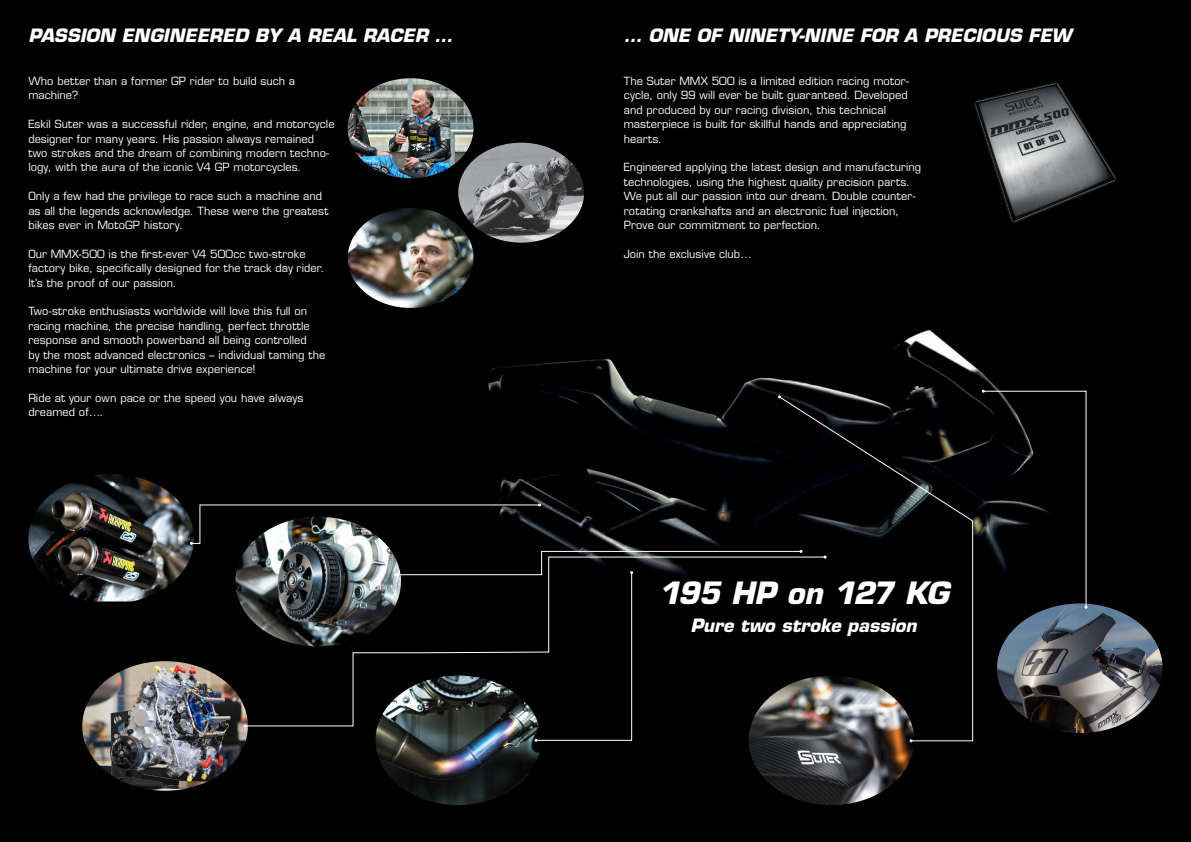
<style>
.page{position:relative;width:1191px;height:842px;background:#000}
.page>*{position:absolute;margin:0;border:0;box-sizing:border-box;transform-origin:0 0}
.t1{font:italic 700 30px "Eurostile LT Std";letter-spacing:-.035em;color:#fff}
.t2{font:italic 700 18px "Eurostile LT Std";color:#fff}
.t3{font:11px/14.4px "Eurostile LT Std";letter-spacing:.005em;color:#fff}
</style>
<div class="page">
<img style="left:974px;top:82px;width:142px;height:141px">
<img style="left:488px;top:329px;width:511px;height:312px">
<img style="left:348px;top:78px;width:125px;height:100px">
<img style="left:28px;top:474px;width:162px;height:127px">
<img style="left:997px;top:603px;width:165px;height:130px">
<img style="left:375px;top:742px;width:165px;height:63px">
<img style="left:749px;top:741px;width:165px;height:64px">
<img style="left:82px;top:661px;width:163px;height:130px">
<img style="left:458px;top:143px;width:126px;height:100px">
<img style="left:348px;top:208px;width:125px;height:100px">
<svg style="left:190px;top:503px;width:612px;height:239px"></svg>
<svg style="left:778px;top:396px;width:195px;height:345px"></svg>
<svg style="left:981px;top:390px;width:106px;height:219px"></svg>
<p class="t2" style="left:28px;top:24px;width:426px">PASSION ENGINEERED BY A REAL RACER …</p>
<p class="t2" style="left:624px;top:24px;width:449px">… ONE OF NINETY-NINE FOR A PRECIOUS FEW</p>
<p class="t3" style="left:624px;top:74px;width:286px">The Suter MMX 500 is a limited edition racing motor&shy;cycle, only 99 will ever be built guaranteed. Developed and produced by our racing division, this technical masterpiece is built for skillful hands and appreciating hearts.</p>
<p class="t3" style="left:624px;top:160px;width:299px">Engineered applying the latest design and manufacturing technologies, using the highest quality precision parts.<br>We put all our passion into our dream. Double counter&shy;rotating crankshafts and an electronic fuel injection, Prove our commitment to perfection.</p>
<p class="t3" style="left:624px;top:247px;width:129px">Join the exclusive club…</p>
<p class="t3" style="left:28px;top:74px;width:268px">Who better than a former GP rider to build such a machine?</p>
<p class="t3" style="left:28px;top:117px;width:308px">Eskil Suter was a successful rider, engine, and motorcycle designer for many years. His passion always remained two strokes and the dream of combining modern techno&shy;logy, with the aura of the iconic V4 GP motorcycles.</p>
<p class="t3" style="left:28px;top:189px;width:301px">Only a few had the privilege to race such a machine and as all the legends acknowledge. These were the greatest bikes ever in MotoGP history.</p>
<p class="t3" style="left:28px;top:247px;width:297px">Our MMX-500 is the first-ever V4 500cc two-stroke factory bike, specifically designed for the track day rider.<br>It’s the proof of our passion.</p>
<p class="t3" style="left:28px;top:304px;width:298px">Two-stroke enthusiasts worldwide will love this full on racing machine, the precise handling, perfect throttle response and smooth powerband all being controlled<br>by the most advanced electronics – individual taming the machine for your ultimate drive experience!</p>
<p class="t3" style="left:28px;top:391px;width:276px">Ride at your own pace or the speed you have always dreamed of….</p>
<p class="t1" style="left:658px;top:574px;width:292px">195 HP on 127 KG</p>
<p class="t2" style="left:690px;top:614px;width:227px">Pure two stroke passion</p>
</div>
